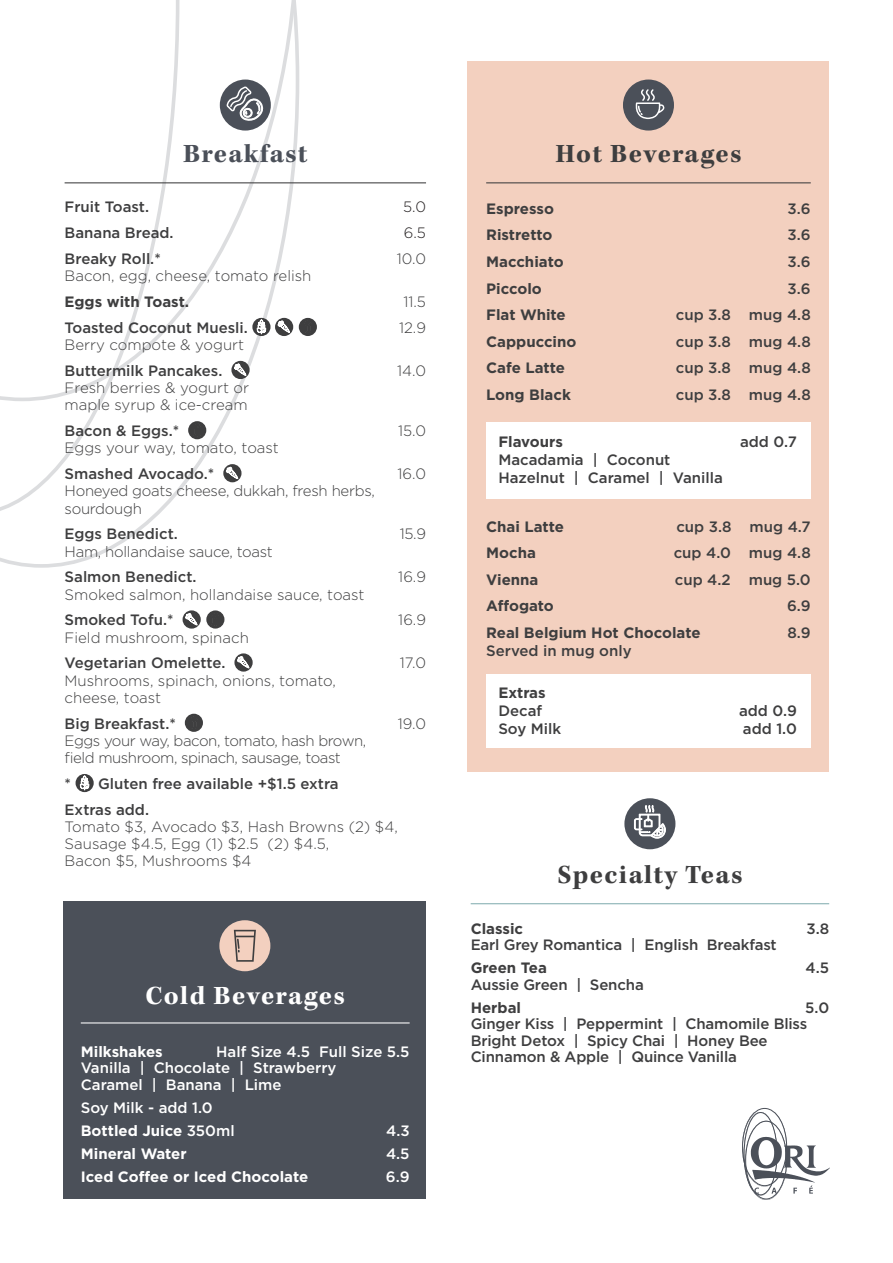
<style>
.page{position:relative;width:893px;height:1263px;background:#fff}
.page>*{position:absolute;margin:0;border:0;box-sizing:border-box;transform-origin:0 0}
.t1{font:700 27px "Kepler Std";letter-spacing:.05em;color:#3e3e3f}
.t2{font:700 27px "Kepler Std";letter-spacing:.055em;color:#fff}
.t3{font:700 27px "Kepler Std";letter-spacing:.05em;color:#4b5059}
.t4{font:500 15px/16.5px "Gotham";color:#3e3e3f}
.t5{font:300 15px/17.2px "Gotham";color:#3e3e3f}
.t6{font:700 15px/18px "Gotham";color:#3e3e3f}
.t7{font:500 15px/16.5px "Gotham";color:#fff}
.t8{font:300 15px/17.2px "Gotham";letter-spacing:-.02em;color:#3e3e3f}
.t9{font:300 15px/17.2px "Gotham";letter-spacing:-.03em;color:#3e3e3f}
.t10{font:700 15px "Gotham";color:#fff}
.t11{font:300 15px "Gotham";color:#231f20}
.s1{font-weight:500}
</style>
<div class="page">
<svg style="left:0;top:0;width:299px;height:568px"></svg>
<svg style="left:0;top:0;width:179px;height:516px"></svg>
<img style="left:742px;top:1112px;width:87px;height:87px">
<div style="left:742px;top:1108px;width:45px;height:78px;border:1px solid #4b5059;border-radius:50%"></div>
<div style="left:745px;top:1121px;width:42px;height:78px;border:1px solid #4b5059;border-radius:50%"></div>
<div style="left:744px;top:1112px;width:33px;height:83px;border:1px solid #4b5059;border-radius:50%"></div>
<svg style="left:252px;top:318px;width:19px;height:18px"></svg>
<svg style="left:257px;top:320px;width:9px;height:14px"></svg>
<div style="left:275px;top:318px;width:18px;height:18px;background:#3e3e3f;border-radius:50%"></div>
<svg style="left:278px;top:321px;width:12px;height:12px"></svg>
<div style="left:299px;top:318px;width:18px;height:18px;background:#3e3e3f;border-radius:50%"></div>
<svg style="left:231px;top:361px;width:19px;height:18px"></svg>
<svg style="left:234px;top:364px;width:12px;height:12px"></svg>
<div style="left:188px;top:421px;width:18px;height:18px;background:#3e3e3f;border-radius:50%"></div>
<svg style="left:223px;top:464px;width:18px;height:18px"></svg>
<svg style="left:226px;top:467px;width:12px;height:12px"></svg>
<svg style="left:183px;top:610px;width:18px;height:19px"></svg>
<svg style="left:185px;top:613px;width:12px;height:12px"></svg>
<div style="left:206px;top:610px;width:18px;height:19px;background:#3e3e3f;border-radius:50%"></div>
<svg style="left:234px;top:653px;width:19px;height:19px"></svg>
<svg style="left:237px;top:656px;width:12px;height:12px"></svg>
<div style="left:185px;top:714px;width:18px;height:18px;background:#3e3e3f;border-radius:50%"></div>
<svg style="left:76px;top:774px;width:18px;height:18px"></svg>
<svg style="left:80px;top:776px;width:9px;height:14px"></svg>
<hr style="left:65px;top:182px;width:361px;height:1px;background:#3e3e3f">
<div style="left:220px;top:80px;width:51px;height:51px;background:#4b5059;border-radius:50%"></div>
<svg style="left:227px;top:87px;width:37px;height:34px"></svg>
<div style="left:64px;top:901px;width:362px;height:298px;background:#4b5059"></div>
<hr style="left:81px;top:1022px;width:329px;height:1px;background:#fff">
<div style="left:219px;top:920px;width:51px;height:51px;background:#f3d0bf;border-radius:50%"></div>
<svg style="left:234px;top:930px;width:22px;height:32px"></svg>
<hr style="left:471px;top:903px;width:358px;height:1px;background:#84afb1">
<div style="left:624px;top:798px;width:51px;height:51px;background:#4b5059;border-radius:50%"></div>
<svg style="left:634px;top:805px;width:32px;height:34px"></svg>
<div style="left:468px;top:61px;width:361px;height:710px;background:#f3d0bf"></div>
<div style="left:486px;top:422px;width:325px;height:76px;background:#fff"></div>
<div style="left:486px;top:675px;width:325px;height:73px;background:#fff"></div>
<hr style="left:486px;top:182px;width:325px;height:1px;background:#3e3e3f">
<div style="left:623px;top:80px;width:51px;height:51px;background:#4b5059;border-radius:50%"></div>
<svg style="left:635px;top:89px;width:30px;height:30px"></svg>
<p class="t3" style="left:183px;top:138px;width:126px">Breakfast</p>
<p class="t4" style="left:65px;top:199px;width:86px">Fruit Toast.</p>
<p class="t11" style="left:403px;top:198px;width:24px">5.0</p>
<p class="t4" style="left:65px;top:224px;width:111px">Banana Bread.</p>
<p class="t11" style="left:404px;top:223px;width:24px">6.5</p>
<p class="t4" style="left:65px;top:250px;width:98px">Breaky Roll.*</p>
<p class="t5" style="left:397px;top:250px;width:31px">10.0</p>
<p class="t5" style="left:65px;top:267px;width:248px">Bacon, egg, cheese, tomato relish</p>
<p class="t6" style="left:65px;top:293px;width:126px">Eggs with Toast.</p>
<p class="t5" style="left:403px;top:293px;width:24px">11.5</p>
<p class="t4" style="left:65px;top:319px;width:185px">Toasted Coconut Muesli.</p>
<p class="t5" style="left:399px;top:318px;width:28px">12.9</p>
<p class="t5" style="left:65px;top:336px;width:181px">Berry compote &amp; yogurt</p>
<p class="t4" style="left:65px;top:362px;width:159px">Buttermilk Pancakes.</p>
<p class="t5" style="left:397px;top:361px;width:30px">14.0</p>
<p class="t5" style="left:65px;top:379px;width:186px">Fresh berries &amp; yogurt or maple syrup &amp; ice-cream</p>
<p class="t4" style="left:65px;top:422px;width:116px">Bacon &amp; Eggs.*</p>
<p class="t5" style="left:398px;top:422px;width:29px">15.0</p>
<p class="t5" style="left:65px;top:439px;width:216px">Eggs your way, tomato, toast</p>
<p class="t4" style="left:65px;top:465px;width:151px">Smashed Avocado.*</p>
<p class="t5" style="left:398px;top:465px;width:30px">16.0</p>
<p class="t8" style="left:65px;top:482px;width:312px">Honeyed goats cheese, dukkah, fresh herbs, sourdough</p>
<p class="t4" style="left:65px;top:525px;width:115px">Eggs Benedict.</p>
<p class="t5" style="left:400px;top:525px;width:28px">15.9</p>
<p class="t8" style="left:65px;top:542px;width:210px">Ham, hollandaise sauce, toast</p>
<p class="t4" style="left:65px;top:568px;width:133px">Salmon Benedict.</p>
<p class="t5" style="left:398px;top:568px;width:29px">16.9</p>
<p class="t5" style="left:65px;top:585px;width:301px">Smoked salmon, hollandaise sauce, toast</p>
<p class="t4" style="left:65px;top:611px;width:110px">Smoked Tofu.*</p>
<p class="t5" style="left:398px;top:611px;width:29px">16.9</p>
<p class="t5" style="left:65px;top:628px;width:186px">Field mushroom, spinach</p>
<p class="t4" style="left:65px;top:654px;width:162px">Vegetarian Omelette.</p>
<p class="t5" style="left:400px;top:654px;width:28px">17.0</p>
<p class="t5" style="left:65px;top:671px;width:273px">Mushrooms, spinach, onions, tomato, cheese, toast</p>
<p class="t4" style="left:65px;top:715px;width:113px">Big Breakfast.*</p>
<p class="t5" style="left:398px;top:714px;width:30px">19.0</p>
<p class="t9" style="left:65px;top:731px;width:303px">Eggs your way, bacon, tomato, hash brown, field mushroom, spinach, sausage, toast</p>
<p class="t4" style="left:65px;top:775px;width:276px">* Gluten free available +$1.5 extra</p>
<p class="t5" style="left:65px;top:800px;width:335px"><span class="s1">Extras add.<br></span>Tomato $3, Avocado $3, Hash Browns (2) $4,<br>Sausage $4.5, Egg (1) $2.5 (2) $4.5,<br>Bacon $5, Mushrooms $4</p>
<p class="t2" style="left:145px;top:980px;width:201px">Cold Beverages</p>
<p class="t10" style="left:81px;top:1042px;width:83px">Milkshakes</p>
<p class="t7" style="left:81px;top:1043px;width:330px;text-indent:135px">Half Size 4.5 Full Size 5.5<br>Vanilla | Chocolate | Strawberry<br>Caramel | Banana | Lime</p>
<p class="t7" style="left:81px;top:1099px;width:133px">Soy Milk - add 1.0</p>
<p class="t10" style="left:81px;top:1120px;width:155px">Bottled Juice <span class="s1">350ml</span></p>
<p class="t7" style="left:386px;top:1122px;width:25px">4.3</p>
<p class="t10" style="left:81px;top:1143px;width:107px">Mineral Water</p>
<p class="t7" style="left:386px;top:1145px;width:25px">4.5</p>
<p class="t10" style="left:81px;top:1166px;width:229px">Iced Coffee or Iced Chocolate</p>
<p class="t7" style="left:386px;top:1168px;width:25px">6.9</p>
<p class="t1" style="left:555px;top:138px;width:188px">Hot Beverages</p>
<p class="t6" style="left:486px;top:200px;width:69px">Espresso</p>
<p class="t4" style="left:788px;top:200px;width:25px">3.6</p>
<p class="t6" style="left:486px;top:226px;width:68px">Ristretto</p>
<p class="t4" style="left:788px;top:227px;width:25px">3.6</p>
<p class="t6" style="left:486px;top:253px;width:79px">Macchiato</p>
<p class="t4" style="left:788px;top:253px;width:25px">3.6</p>
<p class="t6" style="left:486px;top:279px;width:57px">Piccolo</p>
<p class="t4" style="left:788px;top:280px;width:25px">3.6</p>
<p class="t6" style="left:486px;top:306px;width:81px">Flat White</p>
<p class="t4" style="left:676px;top:306px;width:136px">cup 3.8 mug 4.8</p>
<p class="t6" style="left:486px;top:332px;width:92px">Cappuccino</p>
<p class="t4" style="left:676px;top:333px;width:136px">cup 3.8 mug 4.8</p>
<p class="t6" style="left:486px;top:359px;width:80px">Cafe Latte</p>
<p class="t4" style="left:676px;top:359px;width:136px">cup 3.8 mug 4.8</p>
<p class="t6" style="left:486px;top:385px;width:86px">Long Black</p>
<p class="t4" style="left:676px;top:386px;width:136px">cup 3.8 mug 4.8</p>
<p class="t6" style="left:498px;top:432px;width:66px">Flavours</p>
<p class="t4" style="left:740px;top:433px;width:58px">add 0.7</p>
<p class="t4" style="left:498px;top:450px;width:226px;line-height:18px">Macadamia | Coconut<br>Hazelnut | Caramel | Vanilla</p>
<p class="t6" style="left:486px;top:517px;width:79px">Chai Latte</p>
<p class="t4" style="left:676px;top:518px;width:136px">cup 3.8 mug 4.7</p>
<p class="t6" style="left:486px;top:544px;width:51px">Mocha</p>
<p class="t4" style="left:674px;top:545px;width:139px">cup 4.0 mug 4.8</p>
<p class="t6" style="left:486px;top:570px;width:54px">Vienna</p>
<p class="t4" style="left:675px;top:571px;width:137px">cup 4.2 mug 5.0</p>
<p class="t6" style="left:486px;top:597px;width:69px">Affogato</p>
<p class="t4" style="left:787px;top:598px;width:25px">6.9</p>
<p class="t6" style="left:486px;top:623px;width:216px">Real Belgium Hot Chocolate</p>
<p class="t4" style="left:787px;top:624px;width:25px">8.9</p>
<p class="t4" style="left:486px;top:642px;width:147px">Served in mug only</p>
<p class="t6" style="left:498px;top:684px;width:49px">Extras<br><span class="s1">Decaf</span></p>
<p class="t4" style="left:739px;top:702px;width:59px">add 0.9</p>
<p class="t4" style="left:498px;top:720px;width:64px">Soy Milk</p>
<p class="t4" style="left:743px;top:720px;width:55px">add 1.0</p>
<p class="t1" style="left:557px;top:859px;width:187px">Specialty Teas</p>
<p class="t6" style="left:471px;top:919px;width:54px">Classic</p>
<p class="t4" style="left:806px;top:920px;width:24px">3.8</p>
<p class="t4" style="left:471px;top:937px;width:308px">Earl Grey Romantica | English Breakfast</p>
<p class="t6" style="left:471px;top:959px;width:78px">Green Tea</p>
<p class="t4" style="left:806px;top:959px;width:25px">4.5</p>
<p class="t4" style="left:471px;top:976px;width:175px">Aussie Green | Sencha</p>
<p class="t6" style="left:471px;top:998px;width:52px">Herbal</p>
<p class="t4" style="left:471px;top:999px;width:360px;text-indent:335px">5.0<br>Ginger Kiss | Peppermint | Chamomile Bliss<br>Bright Detox | Spicy Chai | Honey Bee<br>Cinnamon &amp; Apple | Quince Vanilla</p>
</div>
